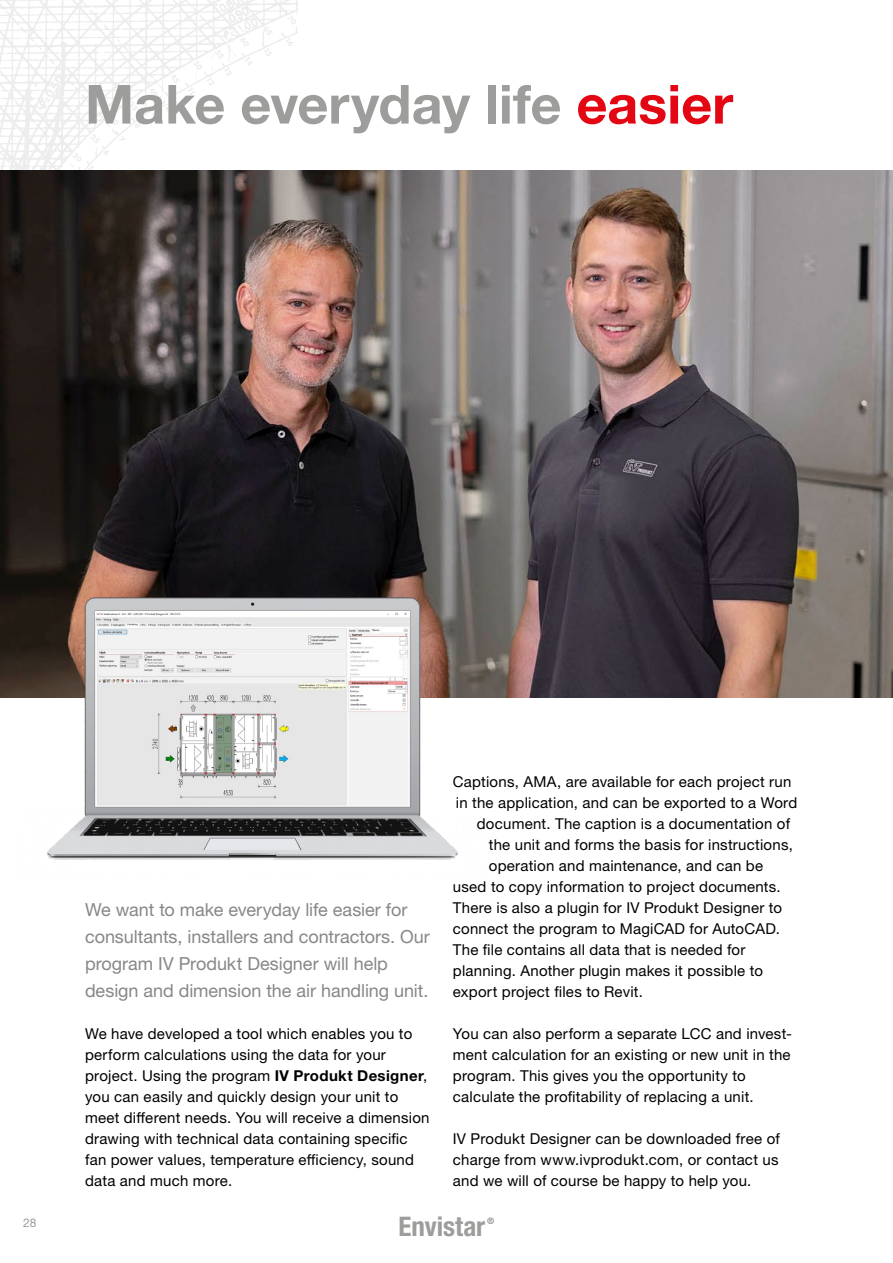
<style>
.page{position:relative;width:893px;height:1263px;background:#fff}
.page>*{position:absolute;margin:0;border:0;box-sizing:border-box;transform-origin:0 0}
.t1{font:700 54px "Helvetica Neue LTW1 G";color:#9d9d9c}
.t2{font:700 condensed 27px "Helvetica Neue LTW1 G";letter-spacing:-.005em;color:#9d9d9c}
.t3{font:18px/27px "Helvetica Neue LTW1 G";letter-spacing:-.005em;color:#878787}
.t4{font:15px/21px "Helvetica Neue LTW1 G";letter-spacing:.015em;color:#000}
.t5{font:12px "Helvetica Neue LTW1 G";color:#9d9d9c}
.t6{font:700 condensed 9px "Helvetica Neue LTW1 G";color:#9d9d9c}
.s1{color:#e30613}
.s2{font-weight:700}
</style>
<div class="page">
<svg style="left:0;top:0;width:149px;height:170px"></svg>
<svg style="left:149px;top:0;width:149px;height:116px"></svg>
<img style="left:0;top:170px;width:893px;height:527px">
<img style="left:14px;top:577px;width:476px;height:283px">
<img style="left:95px;top:612px;width:314px;height:195px">
<h1 class="t1" style="left:85px;top:71px;width:650px">Make everyday life <span class="s1">easier</span></h1>
<p class="t3" style="left:85px;top:896px;width:346px">We want to make everyday life easier for consultants, installers and contractors. Our program IV Produkt Designer will help design and dimension the air handling unit.</p>
<p class="t4" style="left:85px;top:1023px;width:346px">We have developed a tool which enables you to perform calculations using the data for your project. Using the program <span class="s2">IV Produkt Designer</span>, you can easily and quickly design your unit to meet different needs. You will receive a dimension drawing with technical data containing specific fan power values, temperature efficiency, sound data and much more.</p>
<p class="t4" style="left:453px;top:771px;width:340px">Captions, AMA, are available for each project run</p>
<p class="t4" style="left:456px;top:792px;width:343px">in the application, and can be exported to a Word</p>
<p class="t4" style="left:477px;top:813px;width:315px">document. The caption is a documentation of</p>
<p class="t4" style="left:489px;top:834px;width:305px">the unit and forms the basis for instructions,</p>
<p class="t4" style="left:489px;top:855px;width:276px">operation and maintenance, and can be</p>
<p class="t4" style="left:453px;top:876px;width:329px">used to copy information to project documents.</p>
<p class="t4" style="left:453px;top:897px;width:331px">There is also a plugin for IV Produkt Designer to</p>
<p class="t4" style="left:453px;top:918px;width:328px">connect the program to MagiCAD for AutoCAD.</p>
<p class="t4" style="left:453px;top:939px;width:294px">The file contains all data that is needed for</p>
<p class="t4" style="left:453px;top:960px;width:312px">planning. Another plugin makes it possible to</p>
<p class="t4" style="left:453px;top:981px;width:192px">export project files to Revit.</p>
<p class="t4" style="left:453px;top:1023px;width:341px">You can also perform a separate LCC and invest&shy;ment calculation for an existing or new unit in the program. This gives you the opportunity to calculate the profitability of replacing a unit.</p>
<p class="t4" style="left:453px;top:1128px;width:328px;text-align:justify">IV Produkt Designer can be downloaded free of charge from www.ivprodukt.com, or contact us and we will of course be happy to help you.</p>
<p class="t5" style="left:23px;top:1215px;width:15px">28</p>
<h2 class="t2" style="left:399px;top:1210px;width:88px">Envistar</h2>
<p class="t6" style="left:487px;top:1215px;width:9px">®</p>
</div>
